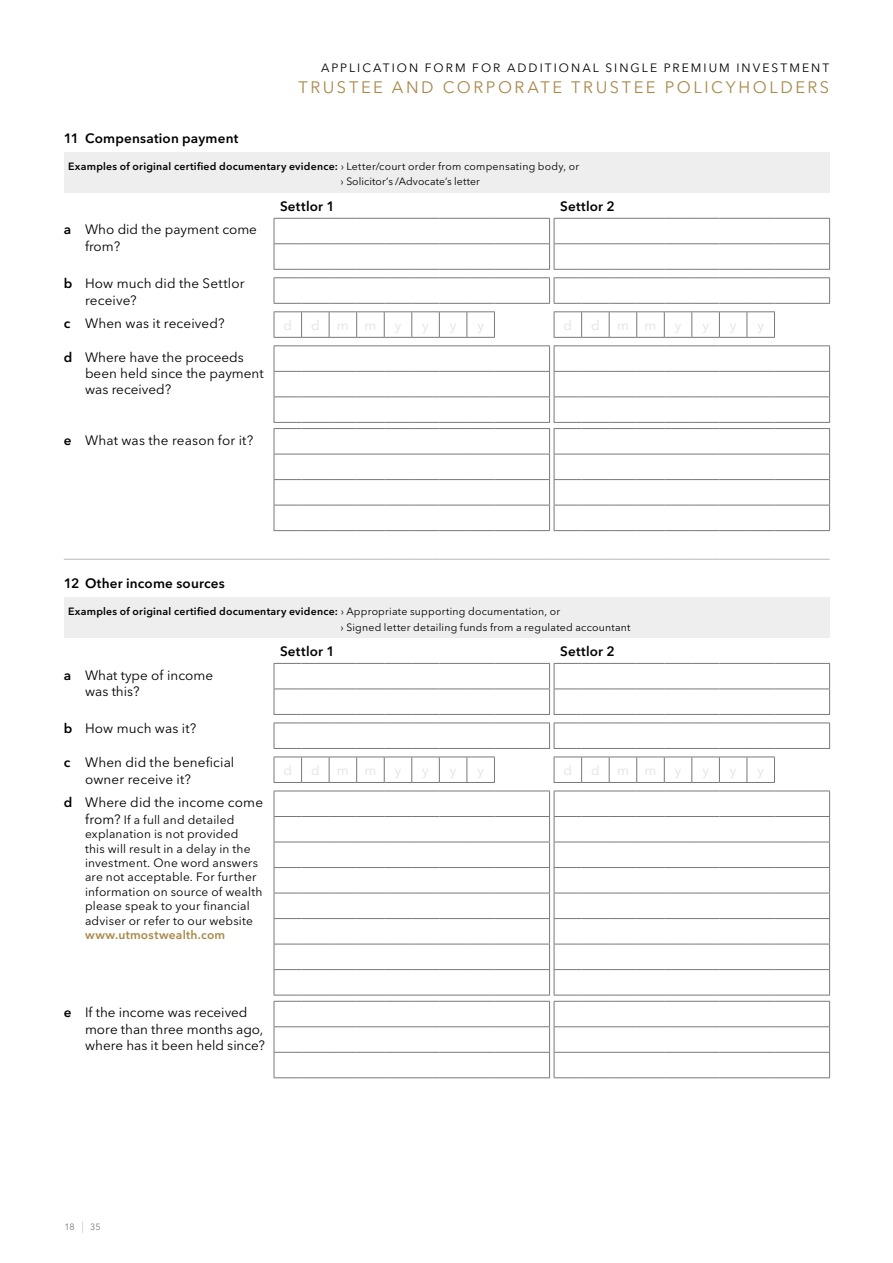
<style>
.page{position:relative;width:893px;height:1263px;background:#fff}
.page>*{position:absolute;margin:0;border:0;box-sizing:border-box;transform-origin:0 0}
.t1{font:16.5px "Avenir Next LT Pro";letter-spacing:.155em;color:#a88848}
.t2{font:13.5px/16.2px "Avenir Next LT Pro";color:#000}
.t3{font:600 13.5px "Avenir Next LT Pro";letter-spacing:.015em;color:#000}
.t4{font:13.5px "Avenir Next LT Pro";color:#e0e1e2}
.t5{font:12px/14.4px "Avenir Next LT Pro";letter-spacing:.02em;color:#000}
.t6{font:12px "Avenir Next LT Pro";letter-spacing:.17em;color:#000}
.t7{font:600 12px "Avenir Next LT Pro";letter-spacing:.025em;color:#a88848}
.t8{font:10.5px/15.6px "Avenir Next LT Pro";letter-spacing:.02em;color:#000}
.t9{font:9px "Avenir Next LT Pro";color:#77787b}
.s1{font-weight:600}
.s2{font-size:13.5px}
.s3{font-weight:200;font-size:11.25px}
</style>
<div class="page">
<div style="left:64px;top:152px;width:766px;height:41px;background:#eeeeef"></div>
<svg style="left:274px;top:311px;width:221px;height:27px"></svg>
<svg style="left:554px;top:311px;width:221px;height:27px"></svg>
<svg style="left:274px;top:218px;width:556px;height:52px"></svg>
<svg style="left:274px;top:277px;width:556px;height:27px"></svg>
<svg style="left:274px;top:345px;width:556px;height:186px"></svg>
<div style="left:64px;top:597px;width:766px;height:41px;background:#eeeeef"></div>
<hr style="left:64px;top:559px;width:210px;height:1px;background:#b7b9bb">
<svg style="left:274px;top:559px;width:556px;height:1px"></svg>
<svg style="left:274px;top:756px;width:221px;height:27px"></svg>
<svg style="left:554px;top:756px;width:221px;height:27px"></svg>
<svg style="left:274px;top:663px;width:556px;height:52px"></svg>
<svg style="left:274px;top:722px;width:556px;height:27px"></svg>
<svg style="left:274px;top:791px;width:556px;height:287px"></svg>
<p class="t5" style="left:321px;top:61px;width:47px">App lica</p>
<p class="t6" style="left:383px;top:61px;width:448px">tion f orm f or Additiona l Single Premium inves tment</p>
<p class="t1" style="left:298px;top:77px;width:418px">Trus tee a nd corp orate trus tee p olicyh</p>
<p class="t1" style="left:753px;top:77px;width:76px">olders</p>
<p class="t3" style="left:64px;top:130px;width:176px">11 Compensation payment</p>
<p class="t8" style="left:341px;top:158px;width:240px;text-indent:-273px"><span class="s1">Examples of original certified documentary evidence:</span> › Letter/court order from compensating body, or › Solicitor’s /Advocate’s letter</p>
<p class="t3" style="left:280px;top:198px;width:56px">Settlor 1</p>
<p class="t3" style="left:560px;top:198px;width:56px">Settlor 2</p>
<p class="t2" style="left:85px;top:222px;width:173px;text-indent:-21px"><span class="s1">a</span> Who did the payment come from?</p>
<p class="t2" style="left:85px;top:275px;width:161px;text-indent:-21px"><span class="s1">b</span> How much did the Settlor receive?</p>
<p class="t2" style="left:64px;top:315px;width:162px"><span class="s1">c</span> When was it received?</p>
<p class="t4" style="left:283px;top:317px;width:10px">d</p>
<p class="t4" style="left:311px;top:317px;width:10px">d</p>
<p class="t4" style="left:337px;top:317px;width:41px">m m</p>
<p class="t4" style="left:395px;top:317px;width:8px">y</p>
<p class="t4" style="left:422px;top:317px;width:8px">y</p>
<p class="t4" style="left:450px;top:317px;width:8px">y</p>
<p class="t4" style="left:477px;top:317px;width:8px">y</p>
<p class="t4" style="left:564px;top:317px;width:10px">d</p>
<p class="t4" style="left:591px;top:317px;width:10px">d</p>
<p class="t4" style="left:617px;top:317px;width:41px">m m</p>
<p class="t4" style="left:675px;top:317px;width:8px">y</p>
<p class="t4" style="left:702px;top:317px;width:8px">y</p>
<p class="t4" style="left:730px;top:317px;width:8px">y</p>
<p class="t4" style="left:757px;top:317px;width:8px">y</p>
<p class="t2" style="left:85px;top:349px;width:180px;text-indent:-21px"><span class="s1">d</span> Where have the proceeds been held since the payment was received?</p>
<p class="t2" style="left:64px;top:432px;width:191px"><span class="s1">e</span> What was the reason for it?</p>
<p class="t3" style="left:64px;top:575px;width:163px">12 Other income sources</p>
<p class="t8" style="left:341px;top:603px;width:292px;text-indent:-273px"><span class="s1">Examples of original certified documentary evidence:</span> › Appropriate supporting documentation, or<br>› Signed letter detailing funds from a regulated accountant</p>
<p class="t3" style="left:280px;top:643px;width:56px">Settlor 1</p>
<p class="t3" style="left:560px;top:643px;width:56px">Settlor 2</p>
<p class="t2" style="left:85px;top:667px;width:130px;text-indent:-21px"><span class="s1">a</span> What type of income was this?</p>
<p class="t2" style="left:64px;top:720px;width:134px"><span class="s1">b</span> How much was it?</p>
<p class="t2" style="left:85px;top:754px;width:151px;text-indent:-21px"><span class="s1">c</span> When did the beneficial owner receive it?</p>
<p class="t4" style="left:283px;top:762px;width:10px">d</p>
<p class="t4" style="left:311px;top:762px;width:10px">d</p>
<p class="t4" style="left:337px;top:762px;width:41px">m m</p>
<p class="t4" style="left:395px;top:762px;width:8px">y</p>
<p class="t4" style="left:422px;top:762px;width:8px">y</p>
<p class="t4" style="left:450px;top:762px;width:8px">y</p>
<p class="t4" style="left:477px;top:762px;width:8px">y</p>
<p class="t4" style="left:564px;top:762px;width:10px">d</p>
<p class="t4" style="left:591px;top:762px;width:10px">d</p>
<p class="t4" style="left:617px;top:762px;width:41px">m m</p>
<p class="t4" style="left:675px;top:762px;width:8px">y</p>
<p class="t4" style="left:702px;top:762px;width:8px">y</p>
<p class="t4" style="left:730px;top:762px;width:8px">y</p>
<p class="t4" style="left:757px;top:762px;width:8px">y</p>
<p class="t2" style="left:64px;top:794px;width:201px"><span class="s1">d</span> Where did the income come</p>
<p class="t5" style="left:85px;top:812px;width:179px"><span class="s2">from?</span> If a full and detailed explanation is not provided<br>this will result in a delay in the investment. One word answers are not acceptable. For further information on source of wealth please speak to your financial adviser or refer to our website</p>
<p class="t7" style="left:85px;top:927px;width:142px">www.utmostwealth.com</p>
<p class="t2" style="left:85px;top:1004px;width:181px;text-indent:-21px"><span class="s1">e</span> If the income was received more than three months ago, where has it been held since?</p>
<p class="t9" style="left:65px;top:1222px;width:12px">18</p>
<p class="t9" style="left:81px;top:1222px;width:21px"><span class="s3">|</span> 35</p>
</div>
